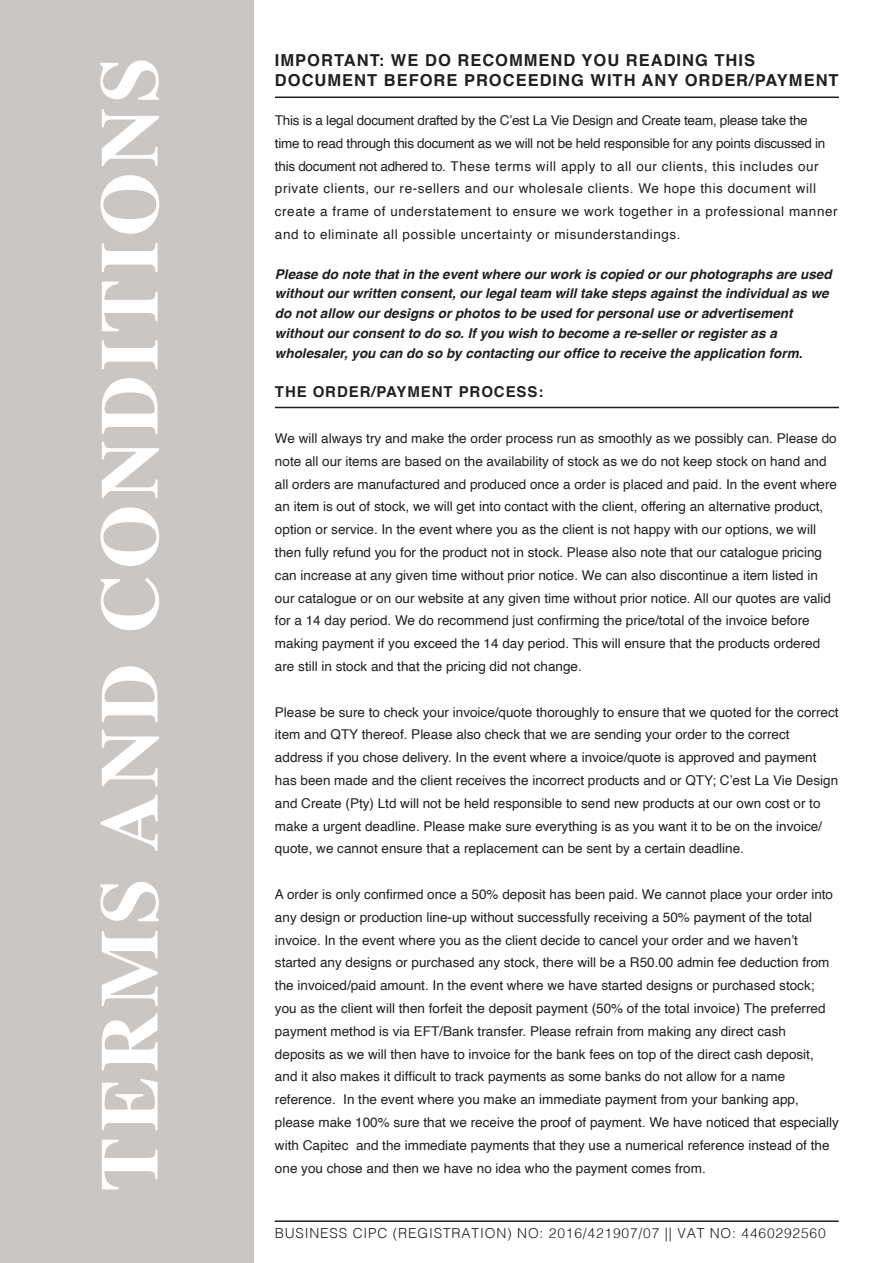
<style>
.page{position:relative;width:893px;height:1263px;background:#fff}
.page>*{position:absolute;margin:0;border:0;box-sizing:border-box;transform-origin:0 0}
.t1{font:700 82.5px "Times";letter-spacing:.06em;color:#fff}
.t2{font:700 16.5px "Helvetica";letter-spacing:.06em;color:#231f20}
.t3{font:700 15px "Helvetica";letter-spacing:.06em;color:#231f20}
.t4{font:300 13.8px "Helvetica";letter-spacing:.06em;color:#231f20}
.t5{font:13.5px/22.8px "Helvetica";color:#231f20}
.t6{font:13.5px/22.8px "Helvetica";letter-spacing:.04em;color:#231f20}
.t7{font:italic 700 13.5px/19.8px "Helvetica";color:#231f20}
</style>
<div class="page">
<div style="left:0;top:0;width:253px;height:1263px;background:#cac6c4"></div>
<hr style="left:275px;top:1220px;width:564px;height:2px;background:#231f20">
<hr style="left:275px;top:97px;width:564px;height:1px;background:#231f20">
<hr style="left:275px;top:407px;width:564px;height:1px;background:#231f20">
<h1 class="t1" style="left:51px;top:1191px;width:1136px;rotate:-90deg">TERMS AND CONDITIONS</h1>
<p class="t2" style="left:275px;top:47px;width:482px">IMPORTANT: WE DO RECOMMEND YOU READING THIS</p>
<p class="t2" style="left:275px;top:67px;width:565px">DOCUMENT BEFORE PROCEEDING WITH ANY ORDER/PAYMENT</p>
<p class="t6" style="left:275px;top:109px;width:564px">This is a legal document drafted by the C’est La Vie Design and Create team, please take the<br>time to read through this document as we will not be held responsible for any points discussed in this document not adhered to. These terms will apply to all our clients, this includes our private clients, our re-sellers and our wholesale clients. We hope this document will create a frame of understatement to ensure we work together in a professional manner and to eliminate all possible uncertainty or misunderstandings.</p>
<p class="t7" style="left:275px;top:264px;width:558px">Please do note that in the event where our work is copied or our photographs are used without our written consent, our legal team will take steps against the individual as we do not allow our designs or photos to be used for personal use or advertisement</p>
<p class="t7" style="left:275px;top:323px;width:503px">without our consent to do so. If you wish to become a re-seller or register as a</p>
<p class="t7" style="left:275px;top:343px;width:529px">wholesaler, you can do so by contacting our office to receive the application form.</p>
<p class="t3" style="left:275px;top:380px;width:270px">THE ORDER/PAYMENT PROCESS:</p>
<p class="t5" style="left:275px;top:427px;width:564px">We will always try and make the order process run as smoothly as we possibly can. Please do note all our items are based on the availability of stock as we do not keep stock on hand and all orders are manufactured and produced once a order is placed and paid. In the event where an item is out of stock, we will get into contact with the client, offering an alternative product, option or service. In the event where you as the client is not happy with our options, we will then fully refund you for the product not in stock. Please also note that our catalogue pricing can increase at any given time without prior notice. We can also discontinue a item listed in our catalogue or on our website at any given time without prior notice. All our quotes are valid for a 14 day period. We do recommend just confirming the price/total of the invoice before making payment if you exceed the 14 day period. This will ensure that the products ordered are still in stock and that the pricing did not change.</p>
<p class="t5" style="left:275px;top:701px;width:565px">Please be sure to check your invoice/quote thoroughly to ensure that we quoted for the correct item and QTY thereof. Please also check that we are sending your order to the correct</p>
<p class="t5" style="left:275px;top:746px;width:565px">address if you chose delivery. In the event where a invoice/quote is approved and payment has been made and the client receives the incorrect products and or QTY; C’est La Vie Design and Create (Pty) Ltd will not be held responsible to send new products at our own cost or to make a urgent deadline. Please make sure everything is as you want it to be on the invoice/ quote, we cannot ensure that a replacement can be sent by a certain deadline.</p>
<p class="t5" style="left:275px;top:883px;width:560px">A order is only confirmed once a 50% deposit has been paid. We cannot place your order into any design or production line-up without successfully receiving a 50% payment of the total invoice. In the event where you as the client decide to cancel your order and we haven’t</p>
<p class="t5" style="left:275px;top:952px;width:556px">started any designs or purchased any stock, there will be a R50.00 admin fee deduction from the invoiced/paid amount. In the event where we have started designs or purchased stock; you as the client will then forfeit the deposit payment (50% of the total invoice) The preferred payment method is via EFT/Bank transfer. Please refrain from making any direct cash</p>
<p class="t5" style="left:275px;top:1043px;width:540px">deposits as we will then have to invoice for the bank fees on top of the direct cash deposit, and it also makes it difficult to track payments as some banks do not allow for a name</p>
<p class="t5" style="left:275px;top:1088px;width:565px">reference. In the event where you make an immediate payment from your banking app, please make 100% sure that we receive the proof of payment. We have noticed that especially with Capitec and the immediate payments that they use a numerical reference instead of the one you chose and then we have no idea who the payment comes from.</p>
<p class="t4" style="left:275px;top:1222px;width:552px">BUSINESS CIPC (REGISTRATION) NO: 2016/421907/07 || VAT NO: 4460292560</p>
</div>
